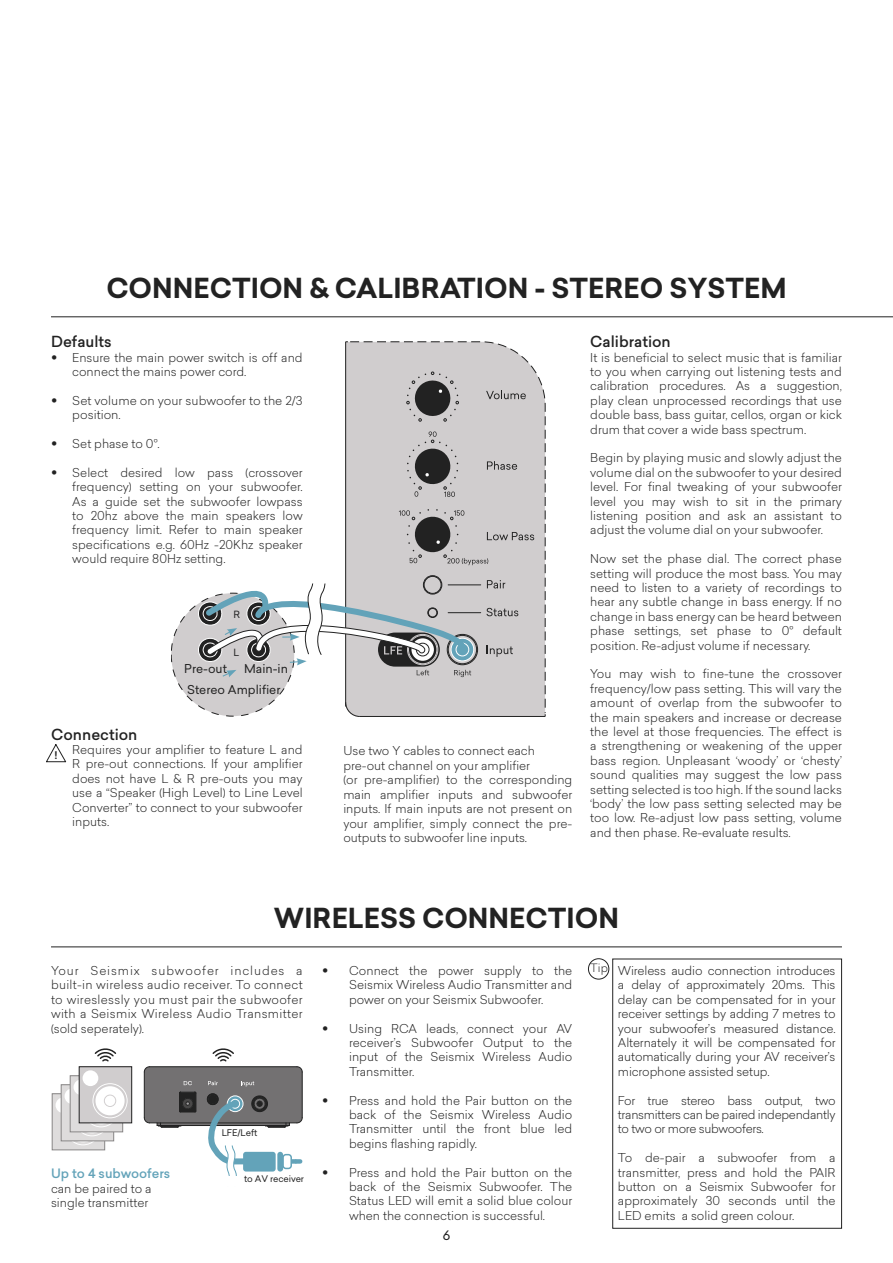
<style>
.page{position:relative;width:893px;height:1263px;background:#fff}
.page>*{position:absolute;margin:0;border:0;box-sizing:border-box;transform-origin:0 0}
.t1{font:700 27px "Sailec";color:#222}
.t2{font:500 15px "Sailec";color:#222}
.t3{font:500 12.75px "Sailec";color:#63a3b9}
.t4{font:12.75px "Sailec";color:#222}
.t5{font:300 12px/14.4px "Sailec";color:#222;text-align:justify}
.t6{font:12px/20.5px "Sailec";color:#222}
.t7{font:700 11.4px "Mic 32";color:#222}
.t8{font:300 11.25px "Sailec";color:#222}
.t9{font:9.75px "Sailec";color:#222}
.t10{font:9px "Sailec";letter-spacing:-.01em;color:#222}
.s1{font-weight:400;font-size:18px}
</style>
<div class="page">
<hr style="left:51px;top:316px;width:842px;height:1px;background:#222">
<hr style="left:51px;top:946px;width:791px;height:1px;background:#222">
<div style="left:52px;top:1094px;width:53px;height:56px;background:#dedcdc"></div>
<div style="left:52px;top:1093px;width:53px;height:57px;border:1px solid #898787"></div>
<svg style="left:56px;top:1097px;width:15px;height:16px"></svg>
<div style="left:61px;top:1085px;width:53px;height:56px;background:#dedcdc"></div>
<div style="left:61px;top:1084px;width:53px;height:57px;border:1px solid #898787"></div>
<div style="left:79px;top:1067px;width:53px;height:56px;background:#d0cdce"></div>
<div style="left:79px;top:1066px;width:53px;height:57px;border:1px solid #222"></div>
<svg style="left:65px;top:1083px;width:63px;height:62px"></svg>
<div style="left:83px;top:1070px;width:15px;height:16px;background:#fff;border-radius:50%"></div>
<svg style="left:94px;top:1048px;width:23px;height:14px"></svg>
<svg style="left:144px;top:1048px;width:159px;height:128px"></svg>
<div style="left:222px;top:1135px;width:18px;height:10px;background:#fff;border-radius:2px"></div>
<hr style="left:345px;top:342px;width:1px;height:364px;background:#222">
<hr style="left:360px;top:716px;width:185px;height:1px;background:#222">
<svg style="left:345px;top:701px;width:16px;height:16px"></svg>
<svg style="left:349px;top:341px;width:197px;height:373px;background:#c6c3c4"></svg>
<div style="left:171px;top:593px;width:123px;height:123px;background:#d0cdce;border-radius:50%"></div>
<svg style="left:46px;top:744px;width:21px;height:19px"></svg>
<svg style="left:198px;top:509px;width:336px;height:168px"></svg>
<div style="left:612px;top:959px;width:230px;height:270px;border:1px solid #222"></div>
<div style="left:588px;top:958px;width:21px;height:21px;border:1px solid #222;border-radius:50%"></div>
<h1 class="t1" style="left:106px;top:268px;width:682px">CONNECTION &amp; CALIBRATION - STEREO SYSTEM</h1>
<p class="t2" style="left:51px;top:331px;width:62px">Defaults</p>
<p class="t5" style="left:72px;top:350px;width:232px;text-indent:-21px"><span class="s1">•</span> Ensure the main power switch is off and connect the mains power cord.</p>
<p class="t5" style="left:72px;top:393px;width:232px;text-indent:-21px"><span class="s1">•</span> Set volume on your subwoofer to the 2/3 position.</p>
<p class="t5" style="left:51px;top:436px;width:110px"><span class="s1">•</span> Set phase to 0°.</p>
<p class="t5" style="left:72px;top:465px;width:232px;text-indent:-21px"><span class="s1">•</span> Select desired low pass (crossover frequency) setting on your subwoofer.<br>As a guide set the subwoofer lowpass to 20hz above the main speakers low frequency limit. Refer to main speaker specifications e.g. 60Hz -20Khz speaker would require 80Hz setting.</p>
<p class="t2" style="left:590px;top:331px;width:82px">Calibration</p>
<p class="t5" style="left:590px;top:350px;width:253px">It is beneficial to select music that is familiar to you when carrying out listening tests and calibration procedures. As a suggestion, play clean unprocessed recordings that use double bass, bass guitar, cellos, organ or kick drum that cover a wide bass spectrum.</p>
<p class="t5" style="left:590px;top:450px;width:253px">Begin by playing music and slowly adjust the volume dial on the subwoofer to your desired level. For final tweaking of your subwoofer level you may wish to sit in the primary listening position and ask an assistant to adjust the volume dial on your subwoofer.</p>
<p class="t5" style="left:590px;top:551px;width:253px">Now set the phase dial. The correct phase setting will produce the most bass. You may need to listen to a variety of recordings to hear any subtle change in bass energy. If no change in bass energy can be heard between phase settings, set phase to 0° default position. Re-adjust volume if necessary.</p>
<p class="t5" style="left:590px;top:666px;width:253px">You may wish to fine-tune the crossover frequency/low pass setting. This will vary the amount of overlap from the subwoofer to the main speakers and increase or decrease the level at those frequencies. The effect is a strengthening or weakening of the upper bass region. Unpleasant ‘woody’ or ‘chesty’ sound qualities may suggest the low pass setting selected is too high. If the sound lacks ‘body’ the low pass setting selected may be too low. Re-adjust low pass setting, volume and then phase. Re-evaluate results.</p>
<p class="t9" style="left:233px;top:608px;width:8px">R</p>
<p class="t9" style="left:234px;top:645px;width:7px">L</p>
<p class="t6" style="left:187px;top:658px;width:102px;text-indent:57px">Main-in<br>Stereo Amplifier</p>
<p class="t6" style="left:184px;top:658px;width:44px">Pre-out</p>
<p class="t2" style="left:51px;top:724px;width:88px">Connection</p>
<p class="t5" style="left:72px;top:742px;width:232px">Requires your amplifier to feature L and R pre-out connections. If your amplifier does not have L &amp; R pre-outs you may use a “Speaker (High Level) to Line Level Converter” to connect to your subwoofer inputs.</p>
<p class="t7" style="left:54px;top:748px;width:6px">!</p>
<p class="t5" style="left:343px;top:743px;width:230px;text-align:left">Use two Y cables to connect each pre-out channel on your amplifier<br>(or pre-amplifier) to the corresponding main amplifier inputs and subwoofer inputs. If main inputs are not present on your amplifier, simply connect the pre&shy;outputs to subwoofer line inputs.</p>
<h1 class="t1" style="left:274px;top:898px;width:347px">WIRELESS CONNECTION</h1>
<p class="t5" style="left:51px;top:963px;width:253px">Your Seismix subwoofer includes a built-in wireless audio receiver. To connect to wireslessly you must pair the subwoofer with a Seismix Wireless Audio Transmitter (sold seperately).</p>
<p class="t3" style="left:51px;top:1165px;width:121px">Up to 4 subwoofers</p>
<p class="t5" style="left:51px;top:1181px;width:102px">can be paired to a single transmitter</p>
<p class="t10" style="left:222px;top:1126px;width:37px">LFE/Left</p>
<p class="t10" style="left:244px;top:1172px;width:61px">to AV receiver</p>
<p class="t5" style="left:349px;top:963px;width:225px;text-indent:-27px"><span class="s1">•</span> Connect the power supply to the Seismix Wireless Audio Transmitter and power on your Seismix Subwoofer.</p>
<p class="t5" style="left:349px;top:1021px;width:225px;text-indent:-27px"><span class="s1">•</span> Using RCA leads, connect your AV receiver’s Subwoofer Output to the input of the Seismix Wireless Audio Transmitter.</p>
<p class="t5" style="left:349px;top:1093px;width:225px;text-indent:-27px"><span class="s1">•</span> Press and hold the Pair button on the back of the Seismix Wireless Audio Transmitter until the front blue led begins flashing rapidly.</p>
<p class="t5" style="left:349px;top:1165px;width:225px;text-indent:-27px"><span class="s1">•</span> Press and hold the Pair button on the back of the Seismix Subwoofer. The Status LED will emit a solid blue colour when the connection is successful.</p>
<p class="t4" style="left:443px;top:1226px;width:9px">6</p>
<p class="t8" style="left:590px;top:960px;width:19px">Tip</p>
<p class="t5" style="left:618px;top:963px;width:219px">Wireless audio connection introduces a delay of approximately 20ms. This delay can be compensated for in your receiver settings by adding 7 metres to your subwoofer’s measured distance.<br>Alternately it will be compensated for automatically during your AV receiver’s microphone assisted setup.</p>
<p class="t5" style="left:618px;top:1093px;width:219px">For true stereo bass output, two transmitters can be paired independantly to two or more subwoofers.</p>
<p class="t5" style="left:618px;top:1150px;width:219px">To de-pair a subwoofer from a transmitter, press and hold the PAIR button on a Seismix Subwoofer for approximately 30 seconds until the LED emits a solid green colour.</p>
</div>
